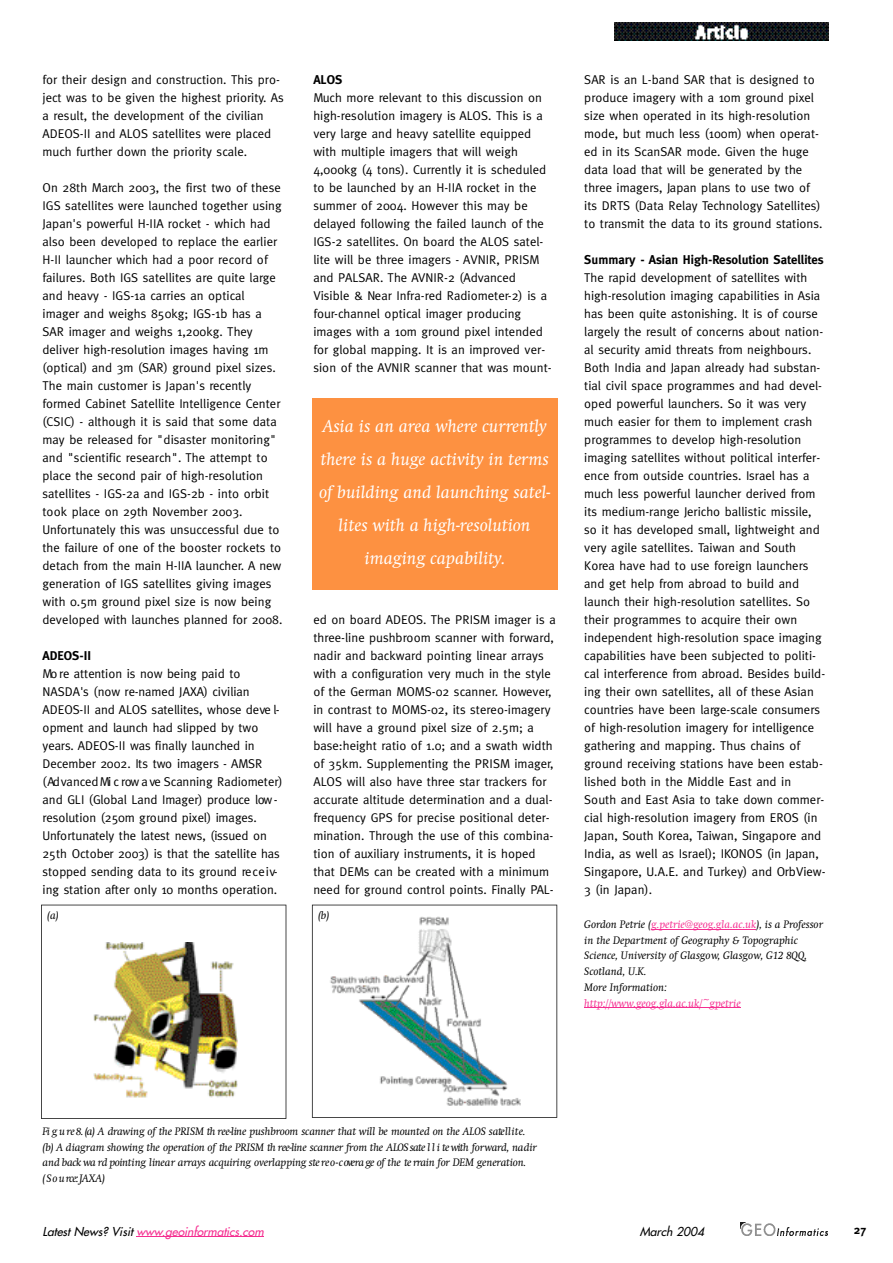
<style>
.page{position:relative;width:893px;height:1263px;background:#fff}
.page>*{position:absolute;margin:0;border:0;box-sizing:border-box;transform-origin:0 0}
.t1{font:italic 18px/33px "Swift";color:#fff;text-align:center}
.t2{font:12.75px/18px "Meta";color:#000}
.t3{font:700 12.75px "Meta";color:#000}
.t4{font:italic 12px "Futura";color:#f52e90}
.t5{font:italic 12px "Futura";color:#000}
.t6{font:700 12px "Meta";color:#000}
.t7{font:italic 11.25px/15.8px "Swift";color:#000}
.t8{font:italic 11.25px "Swift";color:#f52e90}
.s1{color:#f52e90}
.s2{color:#000}
</style>
<div class="page">
<hr style="left:651px;top:929px;width:47px;height:1px;background:#f52e90">
<svg style="left:698px;top:929px;width:23px;height:1px"></svg>
<hr style="left:721px;top:929px;width:35px;height:1px;background:#f52e90">
<hr style="left:584px;top:1007px;width:50px;height:1px;background:#f52e90">
<svg style="left:634px;top:1007px;width:30px;height:1px"></svg>
<hr style="left:664px;top:1007px;width:76px;height:1px;background:#f52e90">
<svg style="left:136px;top:1236px;width:26px;height:1px"></svg>
<hr style="left:162px;top:1236px;width:45px;height:1px;background:#f52e90">
<hr style="left:207px;top:1236px;width:57px;height:1px;background:#f52e90">
<img style="left:614px;top:23px;width:214px;height:18px">
<img style="left:740px;top:1223px;width:87px;height:13px">
<svg style="left:41px;top:905px;width:245px;height:214px"></svg>
<svg style="left:312px;top:905px;width:245px;height:213px"></svg>
<div style="left:312px;top:398px;width:245px;height:191px;background:#fd9141"></div>
<p class="t2" style="left:42px;top:72px;width:243px">for their design and construction. This pro&shy;ject was to be given the highest priority. As a result, the development of the civilian ADEOS-II and ALOS satellites were placed much further down the priority scale.</p>
<p class="t2" style="left:42px;top:180px;width:241px">On 28th March 2003, the first two of these IGS satellites were launched together using Japan's powerful H-IIA rocket - which had also been developed to replace the earlier H-II launcher which had a poor record of failures. Both IGS satellites are quite large and heavy - IGS-1a carries an optical imager and weighs 850kg; IGS-1b has a SAR imager and weighs 1,200kg. They deliver high-resolution images having 1m (optical) and 3m (SAR) ground pixel sizes.<br>The main customer is Japan's recently formed Cabinet Satellite Intelligence Center (CSIC) - although it is said that some data may be released for "disaster monitoring" and "scientific research". The attempt to place the second pair of high-resolution satellites - IGS-2a and IGS-2b - into orbit took place on 29th November 2003.<br>Unfortunately this was unsuccessful due to the failure of one of the booster rockets to detach from the main H-IIA launcher. A new generation of IGS satellites giving images with 0.5m ground pixel size is now being developed with launches planned for 2008.</p>
<p class="t3" style="left:42px;top:650px;width:50px">ADEOS-II</p>
<p class="t2" style="left:42px;top:666px;width:241px">Mo re attention is now being paid to NASDA's (now re-named JAXA) civilian ADEOS-II and A LOS satellites, whose deve l&shy;opment and launch had slipped by two years. ADEOS-II was finally launched in December 2002. Its two imagers - A M S R<br>( Ad vanced Mi c row a ve Scanning Radiometer) and GLI (Global Land Imager) produce low - resolution (250m ground pixel) images.<br>Unfortunately the latest news, (issued on 25th October 2003) is that the satellite has stopped sending data to its ground re c e iv&shy;ing station after only 10 months operation.</p>
<p class="t3" style="left:313px;top:74px;width:31px">ALOS</p>
<p class="t2" style="left:313px;top:90px;width:240px">Much more relevant to this discussion on high-resolution imagery is ALOS. This is a very large and heavy satellite equipped with multiple imagers that will weigh 4,000kg (4 tons). Currently it is scheduled to be launched by an H-IIA rocket in the summer of 2004. However this may be delayed following the failed launch of the IGS-2 satellites. On board the ALOS satel&shy;lite will be three imagers - AVNIR, PRISM and PALSAR. The AVNIR-2 (Advanced Visible &amp; Near Infra-red Radiometer-2) is a four-channel optical imager producing images with a 10m ground pixel intended for global mapping. It is an improved ver&shy;sion of the AVNIR scanner that was mount-</p>
<h1 class="t1" style="left:319px;top:411px;width:233px">Asia is an area where currently there is a huge activity in terms of building and launching satel&shy;lites with a high-resolution imaging capability.</h1>
<p class="t2" style="left:313px;top:612px;width:244px">ed on board ADEOS. The PRISM imager is a three-line pushbroom scanner with forward, nadir and backward pointing linear arrays with a configuration very much in the style of the German MOMS-02 scanner. However, in contrast to MOMS-02, its stereo-imagery will have a ground pixel size of 2.5m; a base:height ratio of 1.0; and a swath width of 35km. Supplementing the PRISM imager, ALOS will also have three star trackers for accurate altitude determination and a dual&shy;frequency GPS for precise positional deter&shy;mination. Through the use of this combina&shy;tion of auxiliary instruments, it is hoped that DEMs can be created with a minimum need for ground control points. Finally PAL-</p>
<p class="t7" style="left:47px;top:908px;width:13px">(a)</p>
<p class="t7" style="left:318px;top:908px;width:13px">(b)</p>
<p class="t2" style="left:584px;top:72px;width:240px">SAR is an L-band SAR that is designed to produce imagery with a 10m ground pixel size when operated in its high-resolution mode, but much less (100m) when operat&shy;ed in its ScanSAR mode. Given the huge data load that will be generated by the three imagers, Japan plans to use two of its DRTS (Data Relay Technology Satellites) to transmit the data to its ground stations.</p>
<p class="t3" style="left:584px;top:254px;width:241px">Summary - Asian High-Resolution Satellites</p>
<p class="t2" style="left:584px;top:270px;width:243px">The rapid development of satellites with high-resolution imaging capabilities in Asia has been quite astonishing. It is of course largely the result of concerns about nation&shy;al security amid threats from neighbours.<br>Both India and Japan already had substan&shy;tial civil space programmes and had devel&shy;oped powerful launchers. So it was very much easier for them to implement crash programmes to develop high-resolution imaging satellites without political interfer&shy;ence from outside countries. Israel has a much less powerful launcher derived from its medium-range Jericho ballistic missile, so it has developed small, lightweight and very agile satellites. Taiwan and South Korea have had to use foreign launchers and get help from abroad to build and launch their high-resolution satellites. So their programmes to acquire their own independent high-resolution space imaging capabilities have been subjected to politi&shy;cal interference from abroad. Besides build&shy;ing their own satellites, all of these Asian countries have been large-scale consumers of high-resolution imagery for intelligence gathering and mapping. Thus chains of ground receiving stations have been estab&shy;lished both in the Middle East and in South and East Asia to take down commer&shy;cial high-resolution imagery from EROS (in Japan, South Korea, Taiwan, Singapore and India, as well as Israel); IKONOS (in Japan, Singapore, U.A.E. and Turkey) and OrbView-3 (in Japan).</p>
<p class="t7" style="left:584px;top:917px;width:240px">Gordon Petrie (<span class="s1">g.petrie@geog.gla.ac.uk</span>), is a Professor in the Department of Geography &amp; Topographic Science, University of Glasgow, Glasgow, G12 8QQ, Scotland, U.K.<br>More Information:</p>
<p class="t8" style="left:584px;top:998px;width:158px">http://www.geog.gla.ac.uk/~gpetrie</p>
<p class="t7" style="left:42px;top:1124px;width:495px">Fi g u re 8. (a) A drawing of the PRISM th ree-line pushbroom scanner that will be mounted on the ALOS sate llite . (b) A diagram showing the operation of the PRISM th ree-line scanner from the ALOS sate l l i te with fo rwa rd, nadir and back wa rd pointing linear arrays acquiring overlapping ste re o -c overa ge of the te rrain for DEM ge n e ra tio n .<br>( S o u rce: JAXA)</p>
<p class="t4" style="left:42px;top:1225px;width:223px"><span class="s2">Latest News? Visit</span> www.geoinformatics.com</p>
<p class="t5" style="left:639px;top:1225px;width:66px">March 2004</p>
<p class="t6" style="left:853px;top:1224px;width:14px">27</p>
</div>
